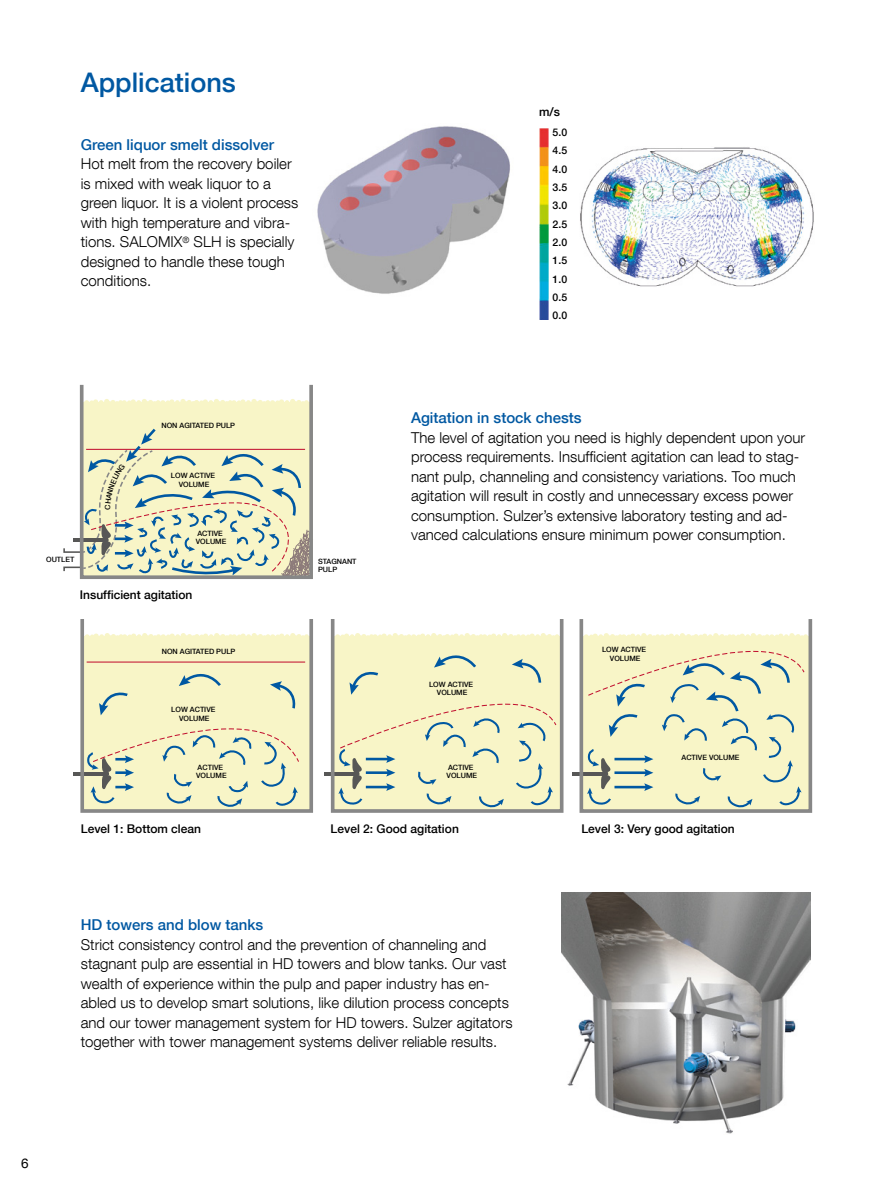
<style>
.page{position:relative;width:893px;height:1191px;background:#fff}
.page>*{position:absolute;margin:0;border:0;box-sizing:border-box;transform-origin:0 0}
.Pääotsikko_18pt_sini{font:500 27px "Helvetica Neue LT Com";color:#0058a2}
.Leipis{font:300 15px/19.5px "Helvetica Neue LT Com";color:#000}
.Väliotsikko{font:500 15px "Helvetica Neue LT Com";color:#0058a2}
.t1{font:13.5px "Helvetica Neue LT Com";color:#000}
.Kuvateksti{font:500 12px "Helvetica Neue LT Com";color:#000}
.Kuvateksti-2{font:500 10.5px "Helvetica Neue LT Com";color:#000}
.t2{font:500 7.35px/8.4px "Helvetica Neue LT Com";color:#000}
.t3{font:500 7.2px/8.2px "Helvetica Neue LT Com";color:#000;text-align:center}
</style>
<div class="page">
<img style="left:317px;top:126px;width:193px;height:168px">
<img style="left:580px;top:147px;width:234px;height:140px">
<div style="left:83px;top:402px;width:230px;height:175px;background:#f8f5c7"></div>
<svg style="left:85px;top:399px;width:223px;height:3px"></svg>
<div style="left:80px;top:383px;width:233px;height:196px;border:4px solid #878787"></div>
<div style="left:84px;top:636px;width:229px;height:175px;background:#f8f5c7"></div>
<hr style="left:87px;top:661px;width:218px;height:1px;background:#c21130">
<svg style="left:85px;top:633px;width:223px;height:3px"></svg>
<hr style="left:74px;top:772px;width:30px;height:3px;background:#575756">
<div style="left:80px;top:617px;width:233px;height:196px;border:4px solid #878787"></div>
<svg style="left:87px;top:673px;width:213px;height:136px"></svg>
<div style="left:333px;top:636px;width:229px;height:175px;background:#f8f5c7"></div>
<svg style="left:336px;top:633px;width:222px;height:3px"></svg>
<hr style="left:324px;top:772px;width:30px;height:3px;background:#575756">
<div style="left:331px;top:617px;width:232px;height:196px;border:4px solid #878787"></div>
<svg style="left:338px;top:655px;width:219px;height:155px"></svg>
<hr style="left:573px;top:772px;width:30px;height:3px;background:#575756">
<div style="left:579px;top:617px;width:233px;height:196px;border:4px solid #878787"></div>
<svg style="left:584px;top:617px;width:224px;height:193px;background:#ebecc8"></svg>
<img style="left:540px;top:129px;width:9px;height:190px">
<img style="left:562px;top:892px;width:248px;height:242px">
<svg style="left:63px;top:426px;width:250px;height:153px"></svg>
<p class="Pääotsikko_18pt_sini" style="left:81px;top:66px;width:157px">Applications</p>
<p class="Väliotsikko" style="left:81px;top:136px;width:195px">Green liquor smelt dissolver</p>
<p class="Leipis" style="left:81px;top:154px;width:219px">Hot melt from the recovery boiler is mixed with weak liquor to a green liquor. It is a violent process with high temperature and vibra&shy;tions. SALOMIX<sup>®</sup> SLH is specially designed to handle these tough conditions.</p>
<p class="t2" style="left:161px;top:421px;width:75px">NON AGITATED PULP</p>
<p class="t2" style="left:171px;top:471px;width:46px;text-align:center">LOW ACTIVE<br>VOLUME</p>
<p class="t2" style="left:46px;top:555px;width:30px">OUTLET</p>
<p class="t2" style="left:196px;top:529px;width:32px">ACTIVE<br>VOLUME</p>
<p class="Kuvateksti" style="left:80px;top:587px;width:114px">Insufficient agitation</p>
<p class="t3" style="left:162px;top:647px;width:75px">NON AGITATED PULP</p>
<p class="t3" style="left:171px;top:705px;width:46px">LOW ACTIVE<br>VOLUME</p>
<p class="t3" style="left:196px;top:763px;width:32px;text-align:left">ACTIVE<br>VOLUME</p>
<p class="t2" style="left:318px;top:557px;width:40px">STAGNANT<br>PULP</p>
<p class="Kuvateksti" style="left:539px;top:104px;width:22px">m/s</p>
<p class="Kuvateksti-2" style="left:553px;top:126px;width:16px">5.0</p>
<p class="Kuvateksti-2" style="left:553px;top:144px;width:16px">4.5</p>
<p class="Kuvateksti-2" style="left:553px;top:163px;width:16px">4.0</p>
<p class="Kuvateksti-2" style="left:553px;top:181px;width:16px">3.5</p>
<p class="Kuvateksti-2" style="left:553px;top:199px;width:16px">3.0</p>
<p class="Kuvateksti-2" style="left:553px;top:218px;width:16px">2.5</p>
<p class="Kuvateksti-2" style="left:553px;top:236px;width:16px">2.0</p>
<p class="Kuvateksti-2" style="left:553px;top:254px;width:16px">1.5</p>
<p class="Kuvateksti-2" style="left:553px;top:272px;width:16px">1.0</p>
<p class="Kuvateksti-2" style="left:553px;top:291px;width:16px">0.5</p>
<p class="Kuvateksti-2" style="left:553px;top:309px;width:16px">0.0</p>
<p class="Väliotsikko" style="left:411px;top:409px;width:172px">Agitation in stock chests</p>
<p class="Leipis" style="left:411px;top:427px;width:396px">The level of agitation you need is highly dependent upon your process requirements. Insufficient agitation can lead to stag&shy;nant pulp, channeling and consistency variations. Too much agitation will result in costly and unnecessary excess power consumption. Sulzer’s extensive laboratory testing and ad&shy;vanced calculations ensure minimum power consumption.</p>
<p class="t3" style="left:429px;top:680px;width:46px">LOW ACTIVE<br>VOLUME</p>
<p class="t3" style="left:447px;top:763px;width:32px;text-align:left">ACTIVE<br>VOLUME</p>
<p class="t3" style="left:602px;top:645px;width:46px">LOW ACTIVE<br>VOLUME</p>
<p class="t3" style="left:681px;top:753px;width:59px">ACTIVE VOLUME</p>
<p class="Kuvateksti" style="left:81px;top:821px;width:122px">Level 1: Bottom clean</p>
<p class="Kuvateksti" style="left:331px;top:821px;width:130px">Level 2: Good agitation</p>
<p class="Kuvateksti" style="left:581px;top:821px;width:155px">Level 3: Very good agitation</p>
<p class="Väliotsikko" style="left:81px;top:916px;width:184px">HD towers and blow tanks</p>
<p class="Leipis" style="left:81px;top:934px;width:433px">Strict consistency control and the prevention of channeling and stagnant pulp are essential in HD towers and blow tanks. Our vast wealth of experience within the pulp and paper industry has en&shy;abled us to develop smart solutions, like dilution process concepts and our tower management system for HD towers. Sulzer agitators together with tower management systems deliver reliable results.</p>
<p class="t1" style="left:21px;top:1155px;width:9px">6</p>
</div>
